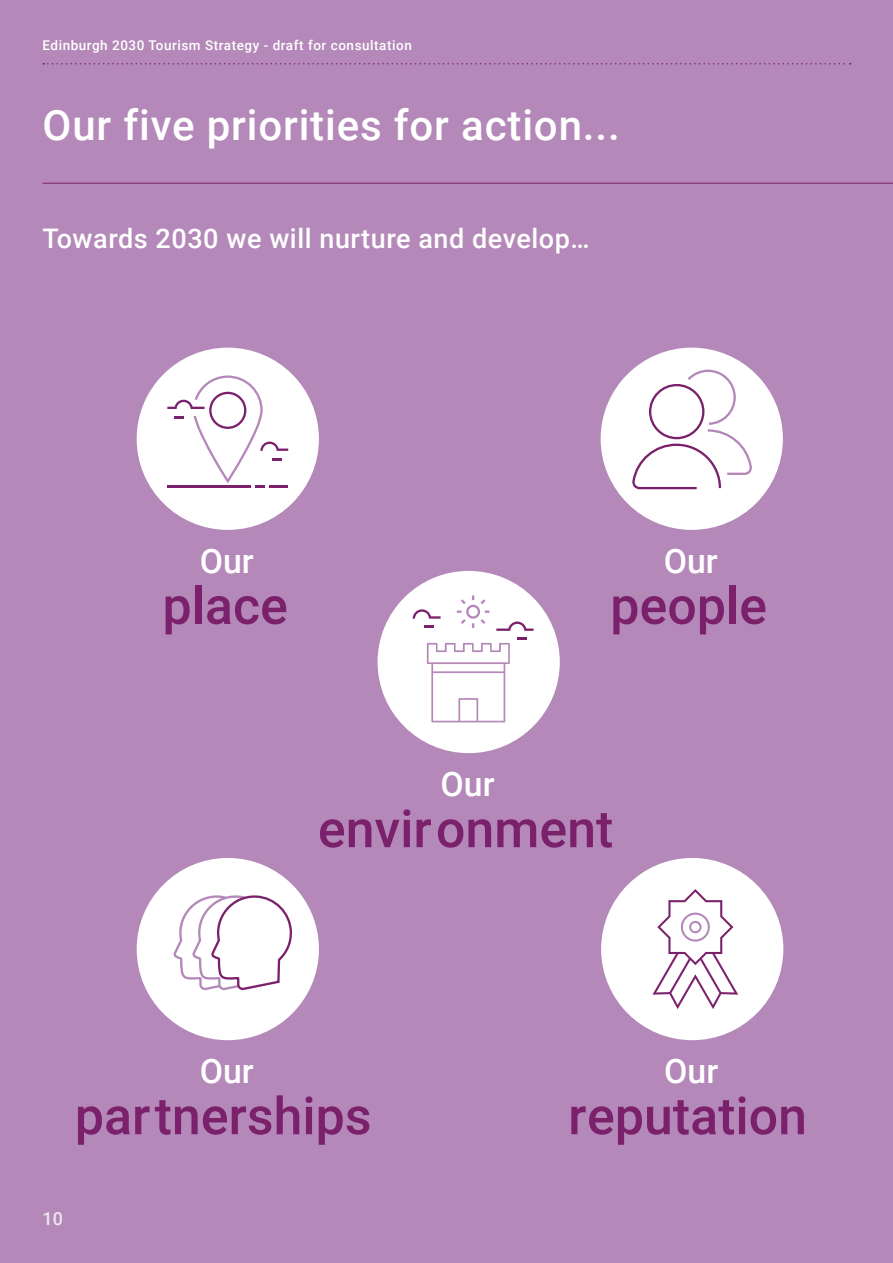
<style>
.page{position:relative;width:893px;height:1263px;background:#b488b9}
.page>*{position:absolute;margin:0;border:0;box-sizing:border-box;transform-origin:0 0}
.t1{font:500 51.9px "Roboto";color:#7b216b}
.t2{font:500 42px "Roboto";letter-spacing:.02em;color:#fff}
.t3{font:500 33.9px "Roboto";color:#fff}
.t4{font:500 27px "Roboto";letter-spacing:.02em;color:#fff}
.t5{font:500 18px "Roboto";color:#efe8f0}
.t6{font:500 13.5px "Roboto";letter-spacing:.04em;color:#fff}
</style>
<div class="page">
<hr style="left:43px;top:183px;width:850px;height:1px;background:#7b216b">
<div style="left:137px;top:348px;width:182px;height:182px;background:#fff;border-radius:50%"></div>
<svg style="left:167px;top:375px;width:121px;height:113px"></svg>
<div style="left:378px;top:571px;width:182px;height:182px;background:#fff;border-radius:50%"></div>
<svg style="left:496px;top:621px;width:38px;height:10px"></svg>
<svg style="left:517px;top:638px;width:10px;height:2px"></svg>
<svg style="left:413px;top:609px;width:28px;height:10px"></svg>
<svg style="left:424px;top:626px;width:10px;height:2px"></svg>
<svg style="left:457px;top:595px;width:32px;height:33px"></svg>
<svg style="left:427px;top:643px;width:83px;height:79px"></svg>
<div style="left:601px;top:348px;width:182px;height:182px;background:#fff;border-radius:50%"></div>
<svg style="left:632px;top:370px;width:120px;height:119px"></svg>
<div style="left:137px;top:858px;width:182px;height:182px;background:#fff;border-radius:50%"></div>
<svg style="left:173px;top:895px;width:118px;height:96px"></svg>
<div style="left:601px;top:858px;width:182px;height:182px;background:#fff;border-radius:50%"></div>
<svg style="left:652px;top:889px;width:86px;height:120px"></svg>
<svg style="left:43px;top:63px;width:808px;height:2px"></svg>
<p class="t6" style="left:43px;top:36px;width:371px">Edinburgh 2030 Tourism Strategy - draft for consultation</p>
<h2 class="t2" style="left:43px;top:96px;width:579px">Our five priorities for action...</h2>
<h3 class="t4" style="left:43px;top:220px;width:549px">Towards 2030 we will nurture and develop…</h3>
<h3 class="t3" style="left:200px;top:537px;width:56px">Our</h3>
<h1 class="t1" style="left:162px;top:569px;width:127px">place</h1>
<h3 class="t3" style="left:664px;top:537px;width:56px">Our</h3>
<h1 class="t1" style="left:610px;top:569px;width:158px">people</h1>
<h3 class="t3" style="left:441px;top:760px;width:56px">Our</h3>
<h1 class="t1" style="left:318px;top:792px;width:297px">environment</h1>
<h3 class="t3" style="left:200px;top:1047px;width:56px">Our</h3>
<h1 class="t1" style="left:75px;top:1079px;width:298px">partnerships</h1>
<h3 class="t5" style="left:43px;top:1206px;width:22px">10</h3>
<h3 class="t3" style="left:664px;top:1047px;width:56px">Our</h3>
<h1 class="t1" style="left:568px;top:1079px;width:240px">reputation</h1>
</div>
